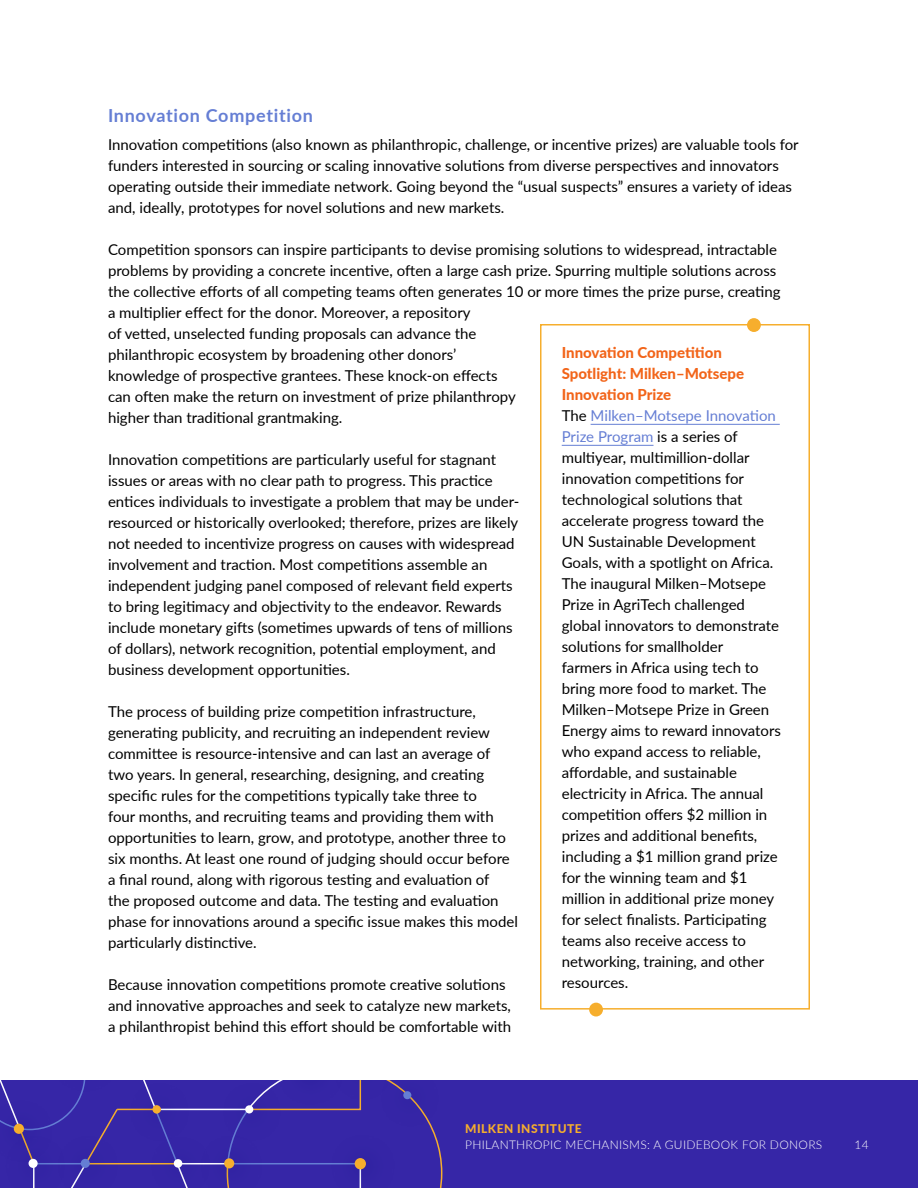
<style>
.page{position:relative;width:918px;height:1188px;background:#fff}
.page>*{position:absolute;margin:0;border:0;box-sizing:border-box;transform-origin:0 0}
.t1{font:700 18px "Lato";letter-spacing:.04em;color:#657ed4}
.t2{font:15px/21px "Lato";color:#000}
.t3{font:300 12px "Lato";letter-spacing:.025em;color:#fff}
.t4{font:800 12px "Lato";letter-spacing:.04em;color:#f6ae2d}
.s1{font-weight:800;color:#f26419}
.s2{color:#657ed4}
</style>
<div class="page">
<div style="left:0;top:1080px;width:918px;height:108px;background:#3626a7"></div>
<img style="left:81px;top:1080px;width:5px;height:16px">
<img style="left:143px;top:1080px;width:12px;height:27px">
<img style="left:311px;top:1158px;width:55px;height:30px">
<div style="left:355px;top:1158px;width:11px;height:11px;background:#f6ae2d;border-radius:50%"></div>
<img style="left:239px;top:1106px;width:52px;height:59px">
<img style="left:147px;top:1107px;width:92px;height:81px">
<div style="left:174px;top:1159px;width:8px;height:9px;background:#fff;border-radius:50%"></div>
<img style="left:95px;top:1108px;width:52px;height:57px">
<img style="left:81px;top:1146px;width:14px;height:27px">
<img style="left:0;top:1080px;width:81px;height:108px">
<div style="left:14px;top:1124px;width:10px;height:10px;background:#f6ae2d;border-radius:50%"></div>
<img style="left:421px;top:1108px;width:20px;height:48px">
<img style="left:386px;top:1080px;width:35px;height:31px">
<img style="left:250px;top:1080px;width:112px;height:53px">
<hr style="left:591px;top:424px;width:189px;height:1px;background:#657ed4">
<hr style="left:562px;top:445px;width:91px;height:1px;background:#657ed4">
<div style="left:540px;top:324px;width:270px;height:686px;border:2px solid #f6ae2d"></div>
<div style="left:747px;top:318px;width:14px;height:14px;background:#f6ae2d;border-radius:50%"></div>
<div style="left:589px;top:1003px;width:14px;height:14px;background:#f6ae2d;border-radius:50%"></div>
<p class="t1" style="left:108px;top:103px;width:206px">Innovation Competition</p>
<p class="t2" style="left:108px;top:134px;width:692px">Innovation competitions (also known as philanthropic, challenge, or incentive prizes) are valuable tools for funders interested in sourcing or scaling innovative solutions from diverse perspectives and innovators operating outside their immediate network. Going beyond the “usual suspects” ensures a variety of ideas and, ideally, prototypes for novel solutions and new markets.</p>
<p class="t2" style="left:108px;top:239px;width:674px">Competition sponsors can inspire participants to devise promising solutions to widespread, intractable problems by providing a concrete incentive, often a large cash prize. Spurring multiple solutions across the collective efforts of all competing teams often generates 10 or more times the prize purse, creating a multiplier effect for the donor. Moreover, a repository<br>of vetted, unselected funding proposals can advance the<br>philanthropic ecosystem by broadening other donors’<br>knowledge of prospective grantees. These knock-on effects<br>can often make the return on investment of prize philanthropy<br>higher than traditional grantmaking.</p>
<p class="t2" style="left:108px;top:449px;width:413px">Innovation competitions are particularly useful for stagnant issues or areas with no clear path to progress. This practice entices individuals to investigate a problem that may be under&shy;resourced or historically overlooked; therefore, prizes are likely not needed to incentivize progress on causes with widespread involvement and traction. Most competitions assemble an independent judging panel composed of relevant field experts to bring legitimacy and objectivity to the endeavor. Rewards include monetary gifts (sometimes upwards of tens of millions of dollars), network recognition, potential employment, and business development opportunities.</p>
<p class="t2" style="left:108px;top:701px;width:411px">The process of building prize competition infrastructure, generating publicity, and recruiting an independent review committee is resource-intensive and can last an average of two years. In general, researching, designing, and creating specific rules for the competitions typically take three to<br>four months, and recruiting teams and providing them with opportunities to learn, grow, and prototype, another three to six months. At least one round of judging should occur before a final round, along with rigorous testing and evaluation of<br>the proposed outcome and data. The testing and evaluation phase for innovations around a specific issue makes this model particularly distinctive.</p>
<p class="t2" style="left:108px;top:974px;width:405px">Because innovation competitions promote creative solutions and innovative approaches and seek to catalyze new markets, a philanthropist behind this effort should be comfortable with</p>
<p class="t2" style="left:562px;top:341px;width:221px"><span class="s1">Innovation Competition<br>Spotlight: Milken–Motsepe<br>Innovation Prize<br></span>The <span class="s2">Milken–Motsepe Innovation<br>Prize Program</span> is a series of multiyear, multimillion-dollar innovation competitions for technological solutions that accelerate progress toward the<br>UN Sustainable Development<br>Goals, with a spotlight on Africa.<br>The inaugural Milken–Motsepe<br>Prize in AgriTech challenged global innovators to demonstrate solutions for smallholder<br>farmers in Africa using tech to bring more food to market. The<br>Milken–Motsepe Prize in Green<br>Energy aims to reward innovators who expand access to reliable, affordable, and sustainable electricity in Africa. The annual competition offers $2 million in prizes and additional benefits, including a $1 million grand prize for the winning team and $1 million in additional prize money for select finalists. Participating teams also receive access to networking, training, and other resources.</p>
<p class="t4" style="left:465px;top:1120px;width:118px">MILKEN INSTITUTE</p>
<p class="t3" style="left:465px;top:1137px;width:359px">PHILANTHROPIC MECHANISMS: A GUIDEBOOK FOR DONORS</p>
<p class="t3" style="left:855px;top:1137px;width:16px">14</p>
</div>
